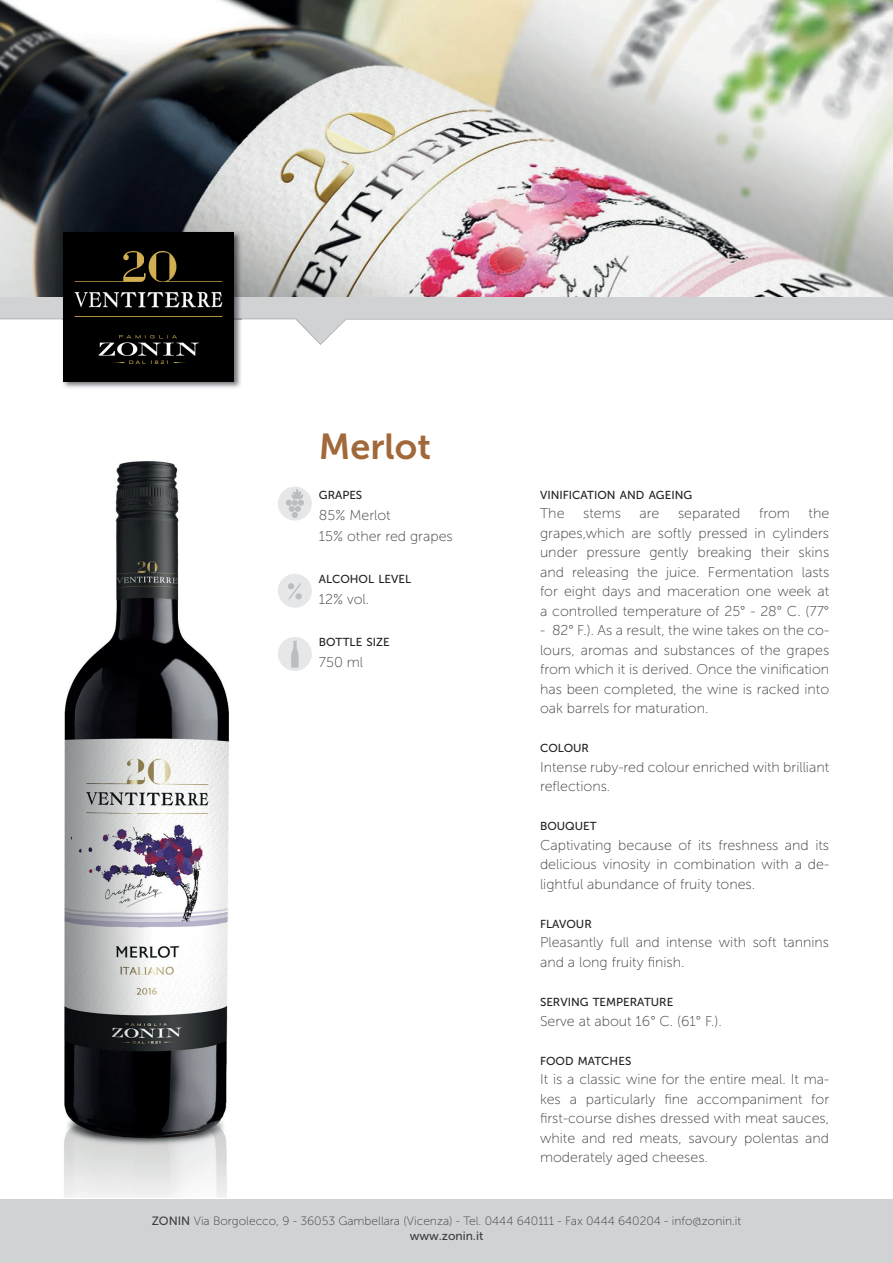
<style>
.page{position:relative;width:893px;height:1263px;background:#fff}
.page>*{position:absolute;margin:0;border:0;box-sizing:border-box;transform-origin:0 0}
.t1{font:36px "Museo Sans 700";color:#a1683a}
.t2{font:14.25px/19.5px "Museo Sans 100";color:#3e3e3f;text-align:justify}
.t3{font:12px "Museo Sans 100";color:#3e3e3f}
.t4{font:12px "Museo Sans 500";color:#3e3e3f}
.t5{font:11.55px "Museo Sans 500";color:#231f20}
.s1{font-family:"Museo Sans 500"}
</style>
<div class="page">
<img style="left:0;top:0;width:893px;height:298px">
<div style="left:0;top:298px;width:893px;height:21px;background:#d1d2d4"></div>
<svg style="left:0;top:318px;width:893px;height:27px"></svg>
<div style="left:0;top:1199px;width:893px;height:64px;background:#d1d2d4"></div>
<img style="left:62px;top:231px;width:180px;height:157px">
<img style="left:64px;top:233px;width:170px;height:149px">
<img style="left:64px;top:461px;width:221px;height:736px">
<div style="left:278px;top:486px;width:34px;height:35px;background:#e6e7e9;border-radius:50%"></div>
<svg style="left:286px;top:488px;width:18px;height:30px"></svg>
<div style="left:278px;top:574px;width:34px;height:34px;background:#e6e7e9;border-radius:50%"></div>
<svg style="left:288px;top:583px;width:14px;height:16px"></svg>
<div style="left:278px;top:637px;width:34px;height:34px;background:#e6e7e9;border-radius:50%"></div>
<svg style="left:291px;top:641px;width:8px;height:27px"></svg>
<h1 class="t1" style="left:319px;top:427px;width:113px">Merlot</h1>
<p class="t5" style="left:319px;top:489px;width:45px">GRAPES</p>
<p class="t2" style="left:319px;top:505px;width:135px;line-height:21px">85% Merlot<br>15% other red grapes</p>
<p class="t5" style="left:319px;top:573px;width:94px">ALCOHOL LEVEL</p>
<p class="t2" style="left:319px;top:589px;width:52px">12% vol.</p>
<p class="t5" style="left:319px;top:636px;width:72px">BOTTLE SIZE</p>
<p class="t2" style="left:319px;top:652px;width:46px">750 ml</p>
<p class="t5" style="left:540px;top:489px;width:154px">VINIFICATION AND AGEING</p>
<p class="t2" style="left:540px;top:504px;width:26px">The</p>
<p class="t2" style="left:583px;top:504px;width:39px">stems</p>
<p class="t2" style="left:640px;top:504px;width:21px">are</p>
<p class="t2" style="left:678px;top:504px;width:64px">separated</p>
<p class="t2" style="left:759px;top:504px;width:32px">from</p>
<p class="t2" style="left:540px;top:504px;width:291px;text-indent:268px">the grapes,which are softly pressed in cylinders under pressure gently breaking their skins and releasing the juice. Fermentation lasts for eight days and maceration one week at a controlled temperature of 25° - 28° C. (77°</p>
<p class="t2" style="left:540px;top:621px;width:291px">- 82° F.). As a result, the wine takes on the co&shy;lours, aromas and substances of the grapes from which it is derived. Once the vinification has been completed, the wine is racked into oak barrels for maturation.</p>
<p class="t5" style="left:540px;top:742px;width:50px">COLOUR</p>
<p class="t2" style="left:540px;top:757px;width:291px">Intense ruby-red colour enriched with brilliant reflections.</p>
<p class="t5" style="left:540px;top:820px;width:58px">BOUQUET</p>
<p class="t2" style="left:540px;top:835px;width:291px">Captivating because of its freshness and its delicious vinosity in combination with a de&shy;lightful abundance of fruity tones.</p>
<p class="t5" style="left:540px;top:918px;width:53px">FLAVOUR</p>
<p class="t2" style="left:540px;top:933px;width:291px">Pleasantly full and intense with soft tannins and a long fruity finish.</p>
<p class="t5" style="left:540px;top:996px;width:135px">SERVING TEMPERATURE</p>
<p class="t2" style="left:540px;top:1011px;width:183px">Serve at about 16° C. (61° F.).</p>
<p class="t5" style="left:540px;top:1054px;width:93px">FOOD MATCHES</p>
<p class="t2" style="left:540px;top:1069px;width:291px">It is a classic wine for the entire meal. It ma&shy;kes a particularly fine accompaniment for first-course dishes dressed with meat sauces, white and red meats, savoury polentas and moderately aged cheeses.</p>
<p class="t3" style="left:152px;top:1215px;width:591px"><span class="s1">ZONIN</span> Via Borgolecco, 9 - 36053 Gambellara (Vicenza) - Tel. 0444 640111 - Fax 0444 640204 - info@zonin.it</p>
<p class="t4" style="left:410px;top:1229px;width:75px">www.zonin.it</p>
</div>
